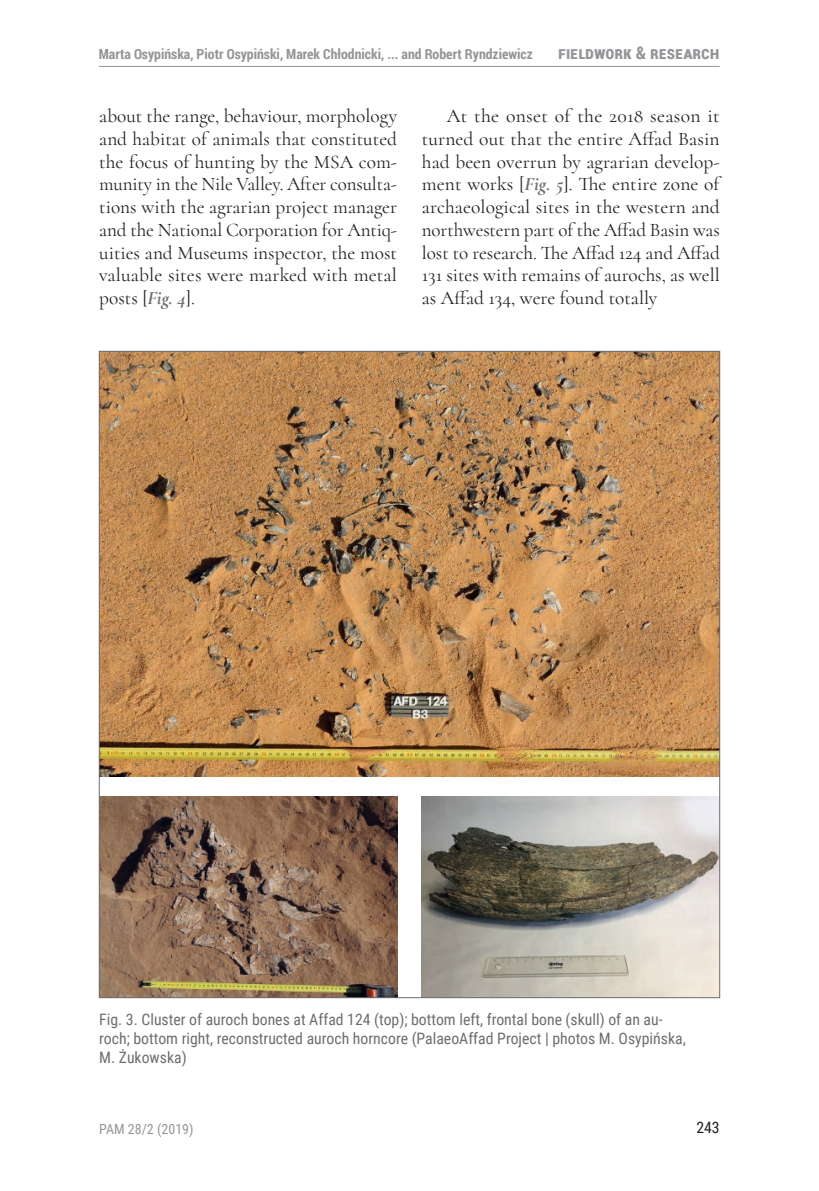
<style>
.page{position:relative;width:819px;height:1191px;background:#fff}
.page>*{position:absolute;margin:0;border:0;box-sizing:border-box;transform-origin:0 0}
.t1{font:19.25px/22.8px "Cormorant";color:#231f20;text-align:justify}
.t2{font:700 17.5px "Roboto Condensed";color:#939598}
.t3{font:15.75px/19.2px "Roboto Condensed";color:#6c6d70}
.t4{font:15.75px "Roboto Condensed";color:#231f20}
.t5{font:700 14px "Roboto Condensed";color:#939598}
.t6{font:14px "Roboto Condensed";color:#939598}
.s1{font-weight:700;font-style:italic;color:#6c6d70}
</style>
<div class="page">
<hr style="left:99px;top:66px;width:620px;height:1px;background:#939598">
<img style="left:101px;top:353px;width:617px;height:423px">
<img style="left:422px;top:796px;width:296px;height:200px">
<img style="left:101px;top:796px;width:296px;height:200px">
<p class="t5" style="left:99px;top:44px;width:435px">Marta Osypińska, Piotr Osypiński, Marek Chłodnicki, ... and Robert Ryndziewicz</p>
<p class="t2" style="left:558px;top:40px;width:163px">Fieldwork &amp; Research</p>
<p class="t1" style="left:99px;top:104px;width:299px">about the range, behaviour, morphology and habitat of animals that constituted the focus of hunting by the MSA com&shy;munity in the Nile Valley. After consulta&shy;tions with the agrarian project manager and the National Corporation for Antiq&shy;uities and Museums inspector, the most valuable sites were marked with metal posts [<span class="s1">Fig. 4</span>].</p>
<p class="t1" style="left:422px;top:104px;width:299px;text-indent:25px">At the onset of the 2018 season it turned out that the entire Affad Basin had been overrun by agrarian develop&shy;ment works [<span class="s1">Fig. 5</span>]. The entire zone of archaeological sites in the western and northwestern part of the Affad Basin was lost to research. The Affad 124 and Affad 131 sites with remains of aurochs, as well as Affad 134, were found totally</p>
<p class="t3" style="left:99px;top:1008px;width:588px">Fig. 3. Cluster of auroch bones at Affad 124 (top); bottom left, frontal bone (skull) of an au&shy;roch; bottom right, reconstructed auroch horncore (PalaeoAffad Project | photos M. Osypińska,<br>M. Żukowska)</p>
<p class="t6" style="left:99px;top:1119px;width:96px">PAM 28/2 (2019)</p>
<p class="t4" style="left:696px;top:1116px;width:25px">243</p>
</div>
